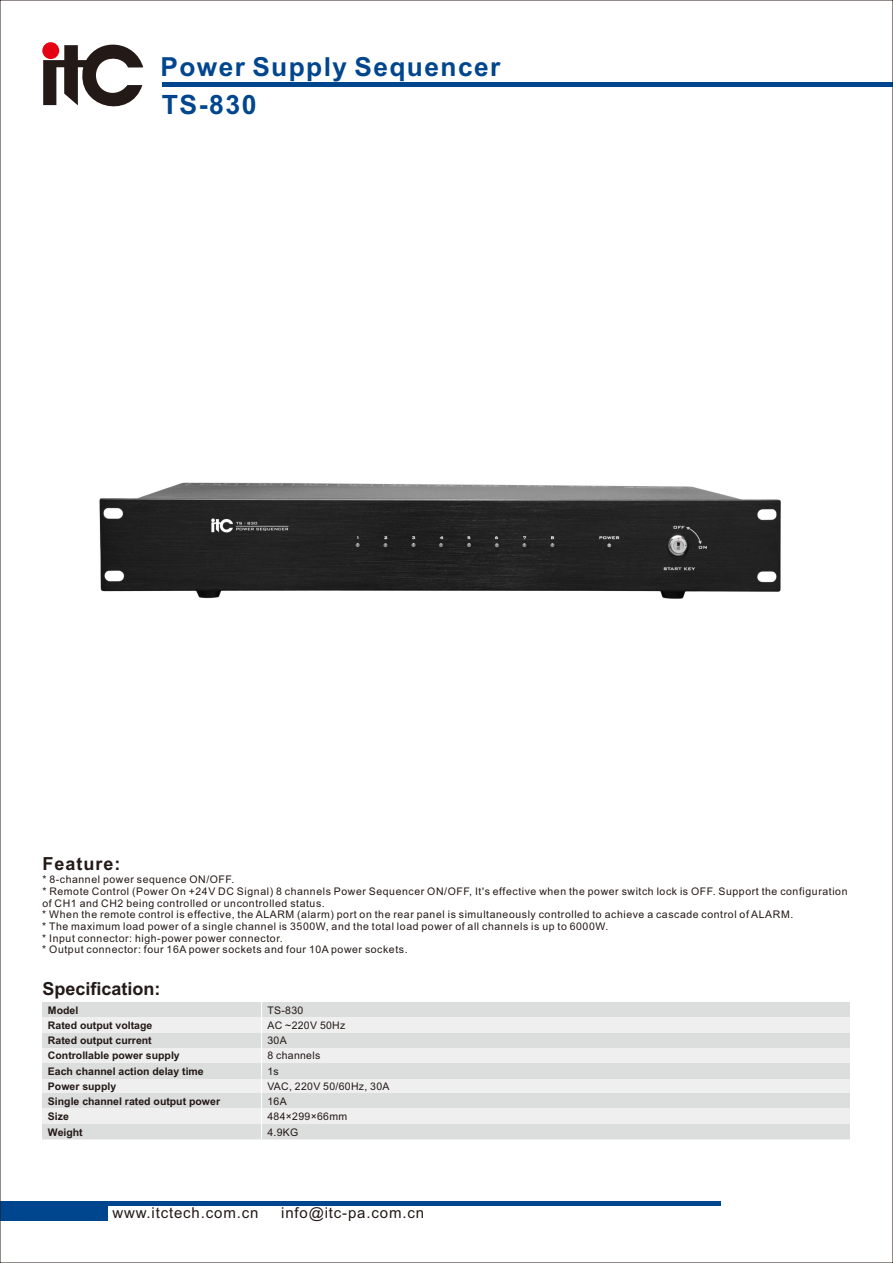
<style>
.page{position:relative;width:893px;height:1263px;background:#fff}
.page>*{position:absolute;margin:0;border:0;box-sizing:border-box;transform-origin:0 0}
.t1{font:700 26.55px "Arial";color:#00468e}
.t2{font:700 26.25px "Arial";letter-spacing:.055em;color:#00468e}
.t3{font:700 18px "Arial";color:#231916}
.t4{font:700 18px "Arial";letter-spacing:.055em;color:#231916}
.t5{font:15px "Arial";letter-spacing:.055em;color:#231916}
.t6{font:10.5px/11.7px "Arial";letter-spacing:.055em;color:#231916}
.t7{font:700 10.5px/15.3px "Arial";color:#231916}
.t8{font:10.5px/15.3px "Arial";letter-spacing:.03em;color:#231916}
</style>
<div class="page">
<hr style="left:0;top:1202px;width:720px;height:4px;background:#00468e">
<div style="left:0;top:1202px;width:108px;height:18px;background:#00468e"></div>
<hr style="left:163px;top:82px;width:730px;height:4px;background:#00468e">
<svg style="left:43px;top:42px;width:100px;height:65px"></svg>
<div style="left:42px;top:1002px;width:808px;height:137px;background:#efeff0"></div>
<div style="left:42px;top:1002px;width:808px;height:15px;background:#dcdddd"></div>
<div style="left:42px;top:1063px;width:808px;height:16px;background:#dcdddd"></div>
<div style="left:42px;top:1093px;width:808px;height:15px;background:#dcdddd"></div>
<div style="left:42px;top:1124px;width:808px;height:15px;background:#dcdddd"></div>
<div style="left:42px;top:1033px;width:808px;height:15px;background:#dcdddd"></div>
<hr style="left:261px;top:1002px;width:1px;height:137px;background:#fff">
<img style="left:99px;top:482px;width:682px;height:117px">
<h2 class="t2" style="left:160px;top:57px;width:341px">Power Supply Sequencer</h2>
<h1 class="t1" style="left:162px;top:95px;width:96px">TS-830</h1>
<h3 class="t4" style="left:42px;top:857px;width:80px">Feature:</h3>
<p class="t6" style="left:42px;top:874px;width:807px">* 8-channel power sequence ON/OFF.<br>* Remote Control (Power On +24V DC Signal) 8 channels Power Sequencer ON/OFF, It's effective when the power switch lock is OFF. Support the configuration of CH1 and CH2 being controlled or uncontrolled status.<br>* When the remote control is effective, the ALARM (alarm) port on the rear panel is simultaneously controlled to achieve a cascade control of ALARM.<br>* The maximum load power of a single channel is 3500W, and the total load power of all channels is up to 6000W.<br>* Input connector: high-power power connector.<br>* Output connector: four 16A power sockets and four 10A power sockets.</p>
<h3 class="t3" style="left:42px;top:982px;width:120px">Specification:</h3>
<p class="t7" style="left:48px;top:1003px;width:174px">Model<br>Rated output voltage<br>Rated output current<br>Controllable power supply<br>Each channel action delay time<br>Power supply<br>Single channel rated output power<br>Size<br>Weight</p>
<p class="t8" style="left:267px;top:1003px;width:124px">TS-830<br>AC ~220V 50Hz<br>30A<br>8 channels<br>1s<br>VAC, 220V 50/60Hz, 30A<br>16A<br>484×299×66mm<br>4.9KG</p>
<h3 class="t5" style="left:112px;top:1207px;width:147px">www.itctech.com.cn</h3>
<h3 class="t5" style="left:281px;top:1207px;width:144px">info@itc-pa.com.cn</h3>
</div>
